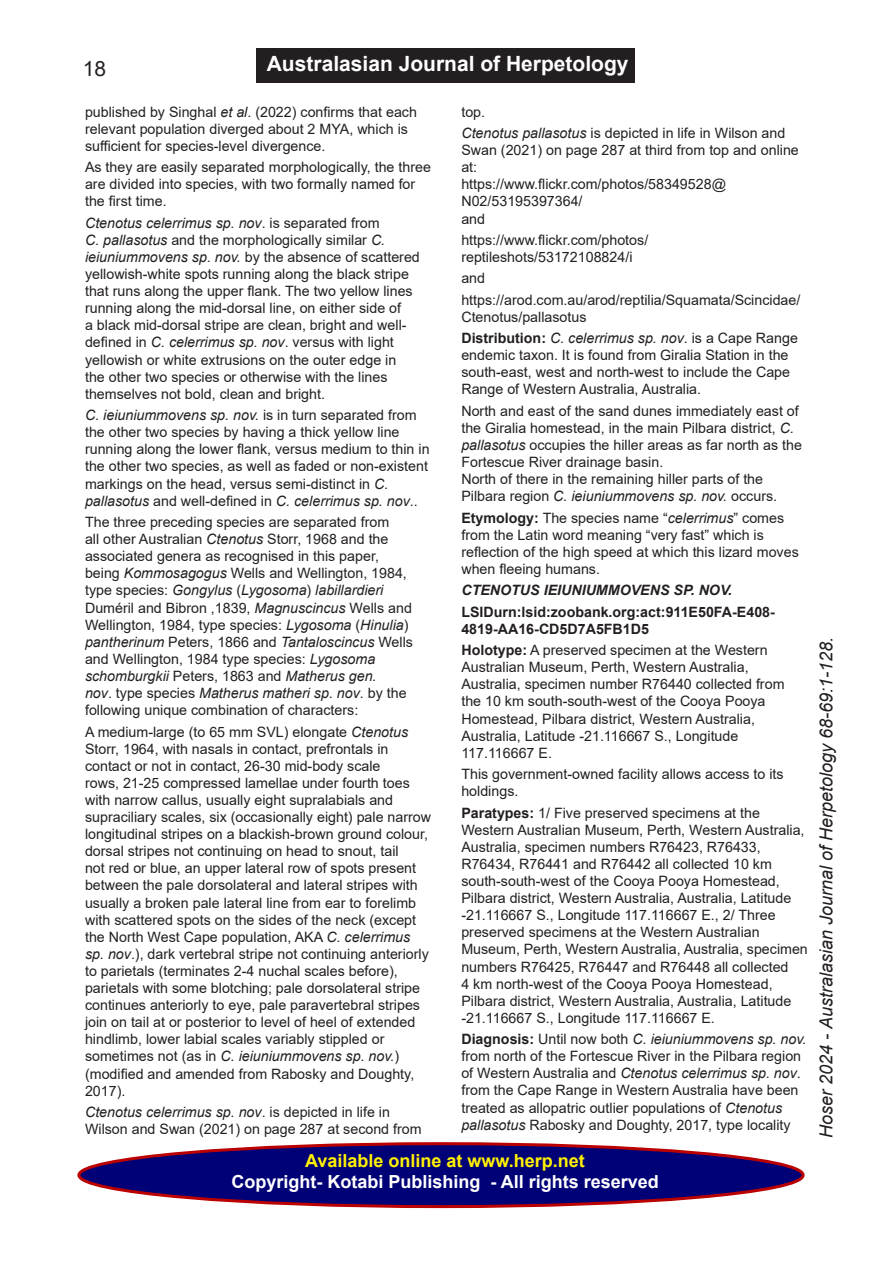
<style>
.page{position:relative;width:893px;height:1263px;background:#fff}
.page>*{position:absolute;margin:0;border:0;box-sizing:border-box;transform-origin:0 0}
.t1{font:700 21px "Arial";color:#fff}
.t2{font:21px "Arial";color:#231f20}
.t3{font:italic 18px "Arial";color:#231f20}
.t4{font:700 18px "Arial";color:#fff}
.t5{font:700 18px "Arial";color:#fff101}
.t6{font:14.25px/17.1px "Arial";color:#231f20}
.t7{font:700 14.25px/17.1px "Arial";color:#231f20}
.t8{font:italic 700 14.25px "Arial";color:#231f20}
.s1{font-style:italic}
.s2{font-weight:700}
</style>
<div class="page">
<div style="left:79px;top:1144px;width:724px;height:62px;background:#007;border-radius:50%"></div>
<div style="left:77px;top:1142px;width:728px;height:66px;border:3px solid #b00;border-radius:50%"></div>
<div style="left:256px;top:48px;width:379px;height:34px;background:#231f20"></div>
<h1 class="t2" style="left:83px;top:55px;width:25px">18</h1>
<h1 class="t1" style="left:267px;top:49px;width:363px">Australasian Journal of Herpetology</h1>
<p class="t6" style="left:85px;top:103px;width:333px">published by Singhal <span class="s1">et al</span>. (2022) confirms that each relevant population diverged about 2 MYA, which is sufficient for species-level divergence.</p>
<p class="t6" style="left:85px;top:159px;width:347px">As they are easily separated morphologically, the three are divided into species, with two formally named for the first time.</p>
<p class="t6" style="left:85px;top:214px;width:336px"><span class="s1">Ctenotus celerrimus sp. nov</span>. is separated from<br><span class="s1">C. pallasotus</span> and the morphologically similar <span class="s1">C. ieiuniummovens sp. nov.</span> by the absence of scattered yellowish-white spots running along the black stripe that runs along the upper flank. The two yellow lines running along the mid-dorsal line, on either side of<br>a black mid-dorsal stripe are clean, bright and well&shy;defined in <span class="s1">C. celerrimus sp. nov</span>. versus with light yellowish or white extrusions on the outer edge in<br>the other two species or otherwise with the lines themselves not bold, clean and bright.</p>
<p class="t6" style="left:85px;top:406px;width:346px"><span class="s1">C. ieiuniummovens sp. nov.</span> is in turn separated from the other two species by having a thick yellow line running along the lower flank, versus medium to thin in the other two species, as well as faded or non-existent markings on the head, versus semi-distinct in <span class="s1">C. pallasotus</span> and well-defined in <span class="s1">C. celerrimus sp. nov</span>..</p>
<p class="t6" style="left:85px;top:513px;width:329px">The three preceding species are separated from<br>all other Australian <span class="s1">Ctenotus</span> Storr, 1968 and the associated genera as recognised in this paper, being <span class="s1">Kommosagogus</span> Wells and Wellington, 1984, type species: <span class="s1">Gongylus</span> (<span class="s1">Lygosoma</span>) <span class="s1">labillardieri </span>Duméril and Bibron ,1839, <span class="s1">Magnuscincus</span> Wells and Wellington, 1984, type species: <span class="s1">Lygosoma</span> (<span class="s1">Hinulia</span>) <span class="s1">pantherinum</span> Peters, 1866 and <span class="s1">Tantaloscincus</span> Wells and Wellington, 1984 type species: <span class="s1">Lygosoma schomburgkii</span> Peters, 1863 and <span class="s1">Matherus gen.<br>nov</span>. type species <span class="s1">Matherus matheri sp. nov</span>. by the following unique combination of characters:</p>
<p class="t6" style="left:85px;top:723px;width:348px">A medium-large (to 65 mm SVL) elongate <span class="s1">Ctenotus </span>Storr, 1964, with nasals in contact, prefrontals in contact or not in contact, 26-30 mid-body scale<br>rows, 21-25 compressed lamellae under fourth toes with narrow callus, usually eight supralabials and supraciliary scales, six (occasionally eight) pale narrow longitudinal stripes on a blackish-brown ground colour, dorsal stripes not continuing on head to snout, tail<br>not red or blue, an upper lateral row of spots present between the pale dorsolateral and lateral stripes with usually a broken pale lateral line from ear to forelimb with scattered spots on the sides of the neck (except the North West Cape population, AKA <span class="s1">C. celerrimus sp. nov</span>.), dark vertebral stripe not continuing anteriorly to parietals (terminates 2-4 nuchal scales before), parietals with some blotching; pale dorsolateral stripe continues anteriorly to eye, pale paravertebral stripes join on tail at or posterior to level of heel of extended hindlimb, lower labial scales variably stippled or sometimes not (as in <span class="s1">C. ieiuniummovens sp. nov.</span>) (modified and amended from Rabosky and Doughty, 2017).</p>
<p class="t6" style="left:85px;top:1103px;width:338px"><span class="s1">Ctenotus celerrimus sp. nov</span>. is depicted in life in<br>Wilson and Swan (2021) on page 287 at second from</p>
<p class="t6" style="left:461px;top:103px;width:25px">top.</p>
<p class="t6" style="left:461px;top:124px;width:339px"><span class="s1">Ctenotus pallasotus</span> is depicted in life in Wilson and<br>Swan (2021) on page 287 at third from top and online at:<br>https://www.flickr.com/photos/58349528@<br>N02/53195397364/<br>and</p>
<p class="t6" style="left:461px;top:231px;width:188px">https://www.flickr.com/photos/ reptileshots/53172108824/i</p>
<p class="t6" style="left:461px;top:270px;width:25px">and</p>
<p class="t6" style="left:461px;top:291px;width:340px">https://arod.com.au/arod/reptilia/Squamata/Scincidae/<br>Ctenotus/pallasotus</p>
<p class="t6" style="left:461px;top:329px;width:338px"><span class="s2">Distribution:</span> <span class="s1">C. celerrimus sp. nov</span>. is a Cape Range endemic taxon. It is found from Giralia Station in the south-east, west and north-west to include the Cape Range of Western Australia, Australia.</p>
<p class="t6" style="left:461px;top:402px;width:342px">North and east of the sand dunes immediately east of the Giralia homestead, in the main Pilbara district, <span class="s1">C. pallasotus</span> occupies the hiller areas as far north as the Fortescue River drainage basin.<br>North of there in the remaining hiller parts of the Pilbara region <span class="s1">C. ieiuniummovens sp. nov.</span> occurs.</p>
<p class="t6" style="left:461px;top:509px;width:339px"><span class="s2">Etymology:</span> The species name “<span class="s1">celerrimus</span>” comes from the Latin word meaning “very fast” which is reflection of the high speed at which this lizard moves when fleeing humans.</p>
<p class="t8" style="left:461px;top:581px;width:272px">CTENOTUS IEIUNIUMMOVENS SP. NOV.</p>
<p class="t7" style="left:461px;top:603px;width:315px">LSIDurn:lsid:zoobank.org:act:911E50FA-E408-<br>4819-AA16-CD5D7A5FB1D5</p>
<p class="t6" style="left:461px;top:641px;width:325px"><span class="s2">Holotype:</span> A preserved specimen at the Western Australian Museum, Perth, Western Australia, Australia, specimen number R76440 collected from the 10 km south-south-west of the Cooya Pooya Homestead, Pilbara district, Western Australia, Australia, Latitude -21.116667 S., Longitude 117.116667 E.</p>
<p class="t6" style="left:461px;top:765px;width:324px">This government-owned facility allows access to its holdings.</p>
<p class="t6" style="left:461px;top:804px;width:348px"><span class="s2">Paratypes:</span> 1/ Five preserved specimens at the Western Australian Museum, Perth, Western Australia, Australia, specimen numbers R76423, R76433, R76434, R76441 and R76442 all collected 10 km south-south-west of the Cooya Pooya Homestead, Pilbara district, Western Australia, Australia, Latitude -21.116667 S., Longitude 117.116667 E., 2/ Three preserved specimens at the Western Australian Museum, Perth, Western Australia, Australia, specimen numbers R76425, R76447 and R76448 all collected<br>4 km north-west of the Cooya Pooya Homestead, Pilbara district, Western Australia, Australia, Latitude -21.116667 S., Longitude 117.116667 E.</p>
<p class="t6" style="left:461px;top:1030px;width:347px"><span class="s2">Diagnosis:</span> Until now both <span class="s1">C. ieiuniummovens sp. nov. </span>from north of the Fortescue River in the Pilbara region of Western Australia and <span class="s1">Ctenotus celerrimus sp. nov</span>. from the Cape Range in Western Australia have been treated as allopatric outlier populations of <span class="s1">Ctenotus pallasotus</span> Rabosky and Doughty, 2017, type locality</p>
<p class="t5" style="left:305px;top:1148px;width:281px">Available online at www.herp.net</p>
<p class="t4" style="left:231px;top:1169px;width:429px">Copyright- Kotabi Publishing - All rights reserved</p>
<p class="t3" style="left:815px;top:1138px;width:502px;rotate:-90deg">Hoser 2024 - Australasian Journal of Herpetology 68-69:1-128.</p>
</div>
